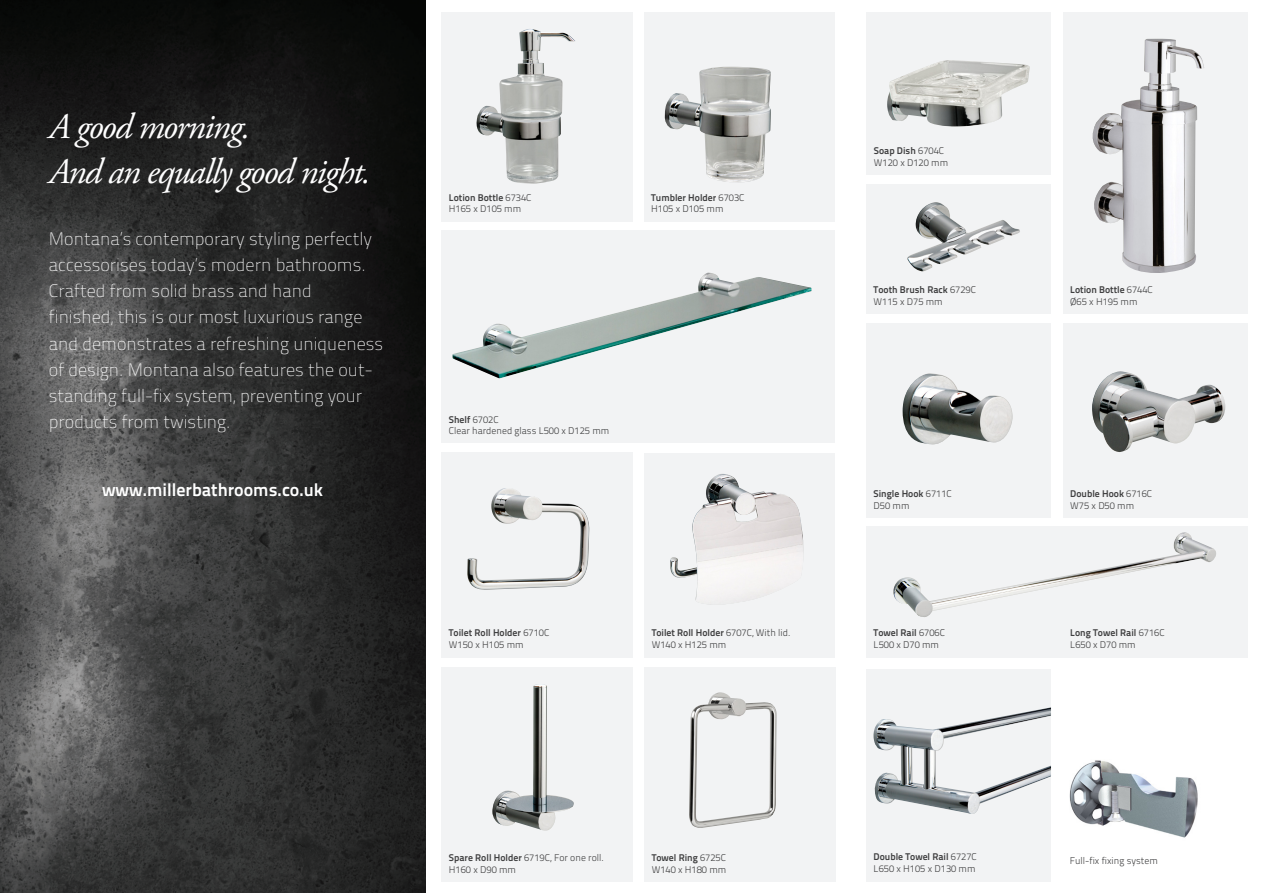
<style>
.page{position:relative;width:1263px;height:893px;background:#fff}
.page>*{position:absolute;margin:0;border:0;box-sizing:border-box;transform-origin:0 0}
.t1{font:italic 36px "Adobe Garamond Pro";letter-spacing:-.04em;color:#fff}
.t2{font:18px/26.2px "Titillium Text 22 L 1 wt";color:#fff}
.t3{font:18px "Titillium Text 22 L 800 wt";color:#fff}
.t4{font:9.75px "Titillium Text 22 L 800 wt";color:#3e3e3f}
.t5{font:9.75px "Titillium Text 22 L 250 wt";color:#3e3e3f}
.s1{font-family:"Titillium Text 22 L 250 wt"}
.s2{font-family:"Titillium Text 22 L 800 wt"}
</style>
<div class="page">
<img style="left:0;top:0;width:425px;height:893px">
<div style="left:644px;top:667px;width:191px;height:215px;background:#f2f3f4"></div>
<img style="left:689px;top:692px;width:88px;height:136px">
<div style="left:441px;top:667px;width:192px;height:215px;background:#f2f3f4"></div>
<img style="left:492px;top:684px;width:82px;height:147px">
<div style="left:644px;top:453px;width:191px;height:204px;background:#f2f3f4"></div>
<img style="left:670px;top:474px;width:133px;height:131px">
<div style="left:441px;top:452px;width:192px;height:205px;background:#f2f3f4"></div>
<img style="left:467px;top:488px;width:122px;height:102px">
<div style="left:866px;top:526px;width:382px;height:131px;background:#f2f3f4"></div>
<img style="left:893px;top:532px;width:323px;height:85px">
<div style="left:1063px;top:12px;width:185px;height:302px;background:#f2f3f4"></div>
<img style="left:1092px;top:39px;width:112px;height:234px">
<div style="left:866px;top:12px;width:185px;height:163px;background:#f2f3f4"></div>
<img style="left:887px;top:60px;width:143px;height:67px">
<div style="left:866px;top:185px;width:185px;height:129px;background:#f2f3f4"></div>
<img style="left:907px;top:202px;width:113px;height:70px">
<div style="left:441px;top:12px;width:192px;height:209px;background:#f2f3f4"></div>
<img style="left:476px;top:29px;width:99px;height:155px">
<div style="left:644px;top:12px;width:191px;height:209px;background:#f2f3f4"></div>
<img style="left:664px;top:67px;width:107px;height:116px">
<div style="left:441px;top:230px;width:394px;height:213px;background:#f2f3f4"></div>
<img style="left:452px;top:273px;width:360px;height:106px">
<img style="left:1069px;top:760px;width:129px;height:78px">
<div style="left:1063px;top:323px;width:185px;height:194px;background:#f2f3f4"></div>
<img style="left:1092px;top:371px;width:133px;height:81px">
<div style="left:866px;top:323px;width:185px;height:194px;background:#f2f3f4"></div>
<img style="left:903px;top:373px;width:109px;height:71px">
<div style="left:866px;top:670px;width:185px;height:212px;background:#f2f3f4"></div>
<img style="left:873px;top:707px;width:178px;height:107px">
<p class="t1" style="left:49px;top:105px;width:203px">A good morning.</p>
<p class="t1" style="left:49px;top:150px;width:324px">And an equally good night.</p>
<p class="t2" style="left:49px;top:224px;width:325px">Montana’s contemporary styling perfectly accessorises today’s modern bathrooms.<br>Crafted from solid brass and hand</p>
<p class="t2" style="left:49px;top:303px;width:336px">finished, this is our most luxurious range and demonstrates a refreshing uniqueness of design. Montana also features the out&shy;standing full-fix system, preventing your products from twisting.</p>
<p class="t3" style="left:102px;top:476px;width:223px">www.millerbathrooms.co.uk</p>
<p class="t4" style="left:449px;top:190px;width:84px">Lotion Bottle <span class="s1">6734C</span></p>
<p class="t5" style="left:449px;top:202px;width:74px">H165 x D105 mm</p>
<p class="t4" style="left:651px;top:190px;width:95px">Tumbler Holder <span class="s1">6703C</span></p>
<p class="t5" style="left:651px;top:202px;width:74px">H105 x D105 mm</p>
<p class="t4" style="left:449px;top:412px;width:51px">Shelf <span class="s1">6702C</span></p>
<p class="t5" style="left:449px;top:424px;width:162px">Clear hardened glass L500 x D125 mm</p>
<p class="t4" style="left:449px;top:625px;width:102px">Toilet Roll Holder <span class="s1">6710C</span></p>
<p class="t5" style="left:449px;top:637px;width:76px">W150 x H105 mm</p>
<p class="t4" style="left:652px;top:625px;width:140px">Toilet Roll Holder <span class="s1">6707C, With lid.</span></p>
<p class="t5" style="left:652px;top:637px;width:76px">W140 x H125 mm</p>
<p class="t5" style="left:449px;top:851px;width:156px"><span class="s2">Spare Roll Holder</span> 6719C, For one roll.</p>
<p class="t5" style="left:449px;top:862px;width:69px">H160 x D90 mm</p>
<p class="t4" style="left:652px;top:850px;width:76px">Towel Ring <span class="s1">6725C</span></p>
<p class="t5" style="left:652px;top:862px;width:76px">W140 x H180 mm</p>
<p class="t4" style="left:874px;top:143px;width:72px">Soap Dish <span class="s1">6704C</span></p>
<p class="t5" style="left:874px;top:155px;width:76px">W120 x D120 mm</p>
<p class="t4" style="left:874px;top:282px;width:104px">Tooth Brush Rack <span class="s1">6729C</span></p>
<p class="t5" style="left:874px;top:294px;width:71px">W115 x D75 mm</p>
<p class="t4" style="left:874px;top:486px;width:80px">Single Hook <span class="s1">6711C</span></p>
<p class="t5" style="left:874px;top:498px;width:37px">D50 mm</p>
<p class="t4" style="left:874px;top:625px;width:73px">Towel Rail <span class="s1">6706C</span></p>
<p class="t5" style="left:874px;top:637px;width:67px">L500 x D70 mm</p>
<p class="t4" style="left:874px;top:849px;width:105px">Double Towel Rail <span class="s1">6727C</span></p>
<p class="t5" style="left:874px;top:861px;width:103px">L650 x H105 x D130 mm</p>
<p class="t4" style="left:1070px;top:282px;width:84px">Lotion Bottle <span class="s1">6744C</span></p>
<p class="t5" style="left:1070px;top:294px;width:69px">Ø65 x H195 mm</p>
<p class="t4" style="left:1070px;top:486px;width:83px">Double Hook <span class="s1">6716C</span></p>
<p class="t5" style="left:1070px;top:498px;width:65px">W75 x D50 mm</p>
<p class="t4" style="left:1070px;top:625px;width:96px">Long Towel Rail <span class="s1">6716C</span></p>
<p class="t5" style="left:1070px;top:637px;width:67px">L650 x D70 mm</p>
<p class="t5" style="left:1070px;top:854px;width:90px">Full-fix fixing system</p>
</div>
